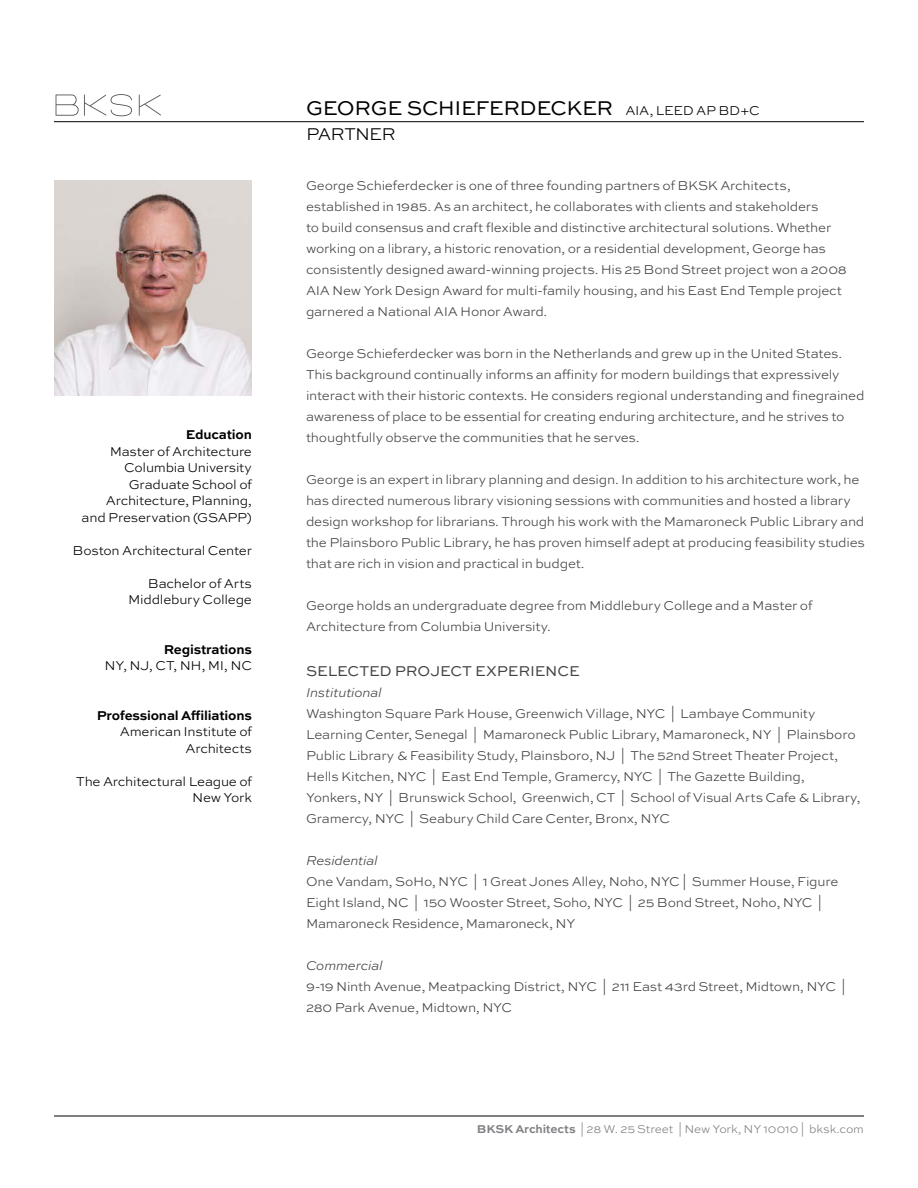
<style>
.page{position:relative;width:918px;height:1188px;background:#fff}
.page>*{position:absolute;margin:0;border:0;box-sizing:border-box;transform-origin:0 0}
.t1{font:21px "Sweet Sans";letter-spacing:-.02em;color:#000}
.t2{font:300 18px "Sweet Sans";letter-spacing:-.04em;color:#000}
.t3{font:15px "Sweet Sans SC";letter-spacing:-.01em;color:#404244}
.t4{font:300 13.5px/21px "Sweet Sans";letter-spacing:-.02em;color:#404244}
.t5{font:300 13.5px/16.5px "Sweet Sans";letter-spacing:-.02em;color:#000;text-align:right}
.t6{font:700 13.5px "Sweet Sans";letter-spacing:-.015em;color:#000}
.t7{font:italic 300 13.5px "Sweet Sans";letter-spacing:-.015em;color:#404244}
.t8{font:300 12px "Sweet Sans";letter-spacing:-.01em;color:#808285}
.s1{font-weight:300;font-size:13.5px}
.s2{font-weight:700}
</style>
<div class="page">
<hr style="left:54px;top:121px;width:810px;height:1px;background:#000">
<svg style="left:56px;top:94px;width:76px;height:22px"></svg>
<svg style="left:139px;top:95px;width:22px;height:21px"></svg>
<hr style="left:54px;top:1116px;width:810px;height:1px;background:#000">
<img style="left:54px;top:180px;width:198px;height:216px">
<p class="t6" style="left:186px;top:427px;width:68px">Education</p>
<p class="t5" style="left:82px;top:444px;width:172px">Master of Architecture<br>Columbia University<br>Graduate School of<br>Architecture, Planning, and Preservation (GSAPP)</p>
<p class="t5" style="left:73px;top:543px;width:181px">Boston Architectural Center</p>
<p class="t5" style="left:128px;top:576px;width:125px">Bachelor of Arts<br>Middlebury College</p>
<p class="t6" style="left:164px;top:642px;width:90px">Registrations</p>
<p class="t5" style="left:104px;top:658px;width:149px">NY, NJ, CT, NH, MI, NC</p>
<p class="t6" style="left:97px;top:708px;width:157px">Professional Affiliations</p>
<p class="t5" style="left:120px;top:724px;width:134px">American Institute of<br>Architects</p>
<p class="t5" style="left:76px;top:774px;width:177px">The Architectural League of<br>New York</p>
<h1 class="t1" style="left:306px;top:96px;width:455px">GEORGE SCHIEFERDECKER <span class="s1">AIA, LEED AP BD+C</span></h1>
<h2 class="t2" style="left:306px;top:124px;width:91px">PARTNER</h2>
<p class="t4" style="left:306px;top:176px;width:542px">George Schieferdecker is one of three founding partners of BKSK Architects, established in 1985. As an architect, he collaborates with clients and stakeholders<br>to build consensus and craft flexible and distinctive architectural solutions. Whether working on a library, a historic renovation, or a residential development, George has consistently designed award-winning projects. His 25 Bond Street project won a 2008<br>AIA New York Design Award for multi-family housing, and his East End Temple project garnered a National AIA Honor Award.</p>
<p class="t4" style="left:306px;top:344px;width:560px">George Schieferdecker was born in the Netherlands and grew up in the United States.<br>This background continually informs an affinity for modern buildings that expressively interact with their historic contexts. He considers regional understanding and finegrained awareness of place to be essential for creating enduring architecture, and he strives to thoughtfully observe the communities that he serves.</p>
<p class="t4" style="left:306px;top:470px;width:560px">George is an expert in library planning and design. In addition to his architecture work, he has directed numerous library visioning sessions with communities and hosted a library design workshop for librarians. Through his work with the Mamaroneck Public Library and the Plainsboro Public Library, he has proven himself adept at producing feasibility studies that are rich in vision and practical in budget.</p>
<p class="t4" style="left:306px;top:596px;width:508px">George holds an undergraduate degree from Middlebury College and a Master of<br>Architecture from Columbia University.</p>
<p class="t3" style="left:306px;top:663px;width:275px">SELECTED PROJECT EXPERIENCE</p>
<p class="t7" style="left:306px;top:685px;width:77px">Institutional</p>
<p class="t4" style="left:306px;top:704px;width:556px">Washington Square Park House, Greenwich Village, NYC | Lambaye Community Learning Center, Senegal | Mamaroneck Public Library, Mamaroneck, NY | Plainsboro Public Library &amp; Feasibility Study, Plainsboro, NJ | The 52nd Street Theater Project, Hells Kitchen, NYC | East End Temple, Gramercy, NYC | The Gazette Building, Yonkers, NY | Brunswick School, Greenwich, CT | School of Visual Arts Cafe &amp; Library, Gramercy, NYC | Seabury Child Care Center, Bronx, NYC</p>
<p class="t7" style="left:306px;top:853px;width:73px">Residential</p>
<p class="t4" style="left:306px;top:872px;width:534px">One Vandam, SoHo, NYC | 1 Great Jones Alley, Noho, NYC | Summer House, Figure<br>Eight Island, NC | 150 Wooster Street, Soho, NYC | 25 Bond Street, Noho, NYC |<br>Mamaroneck Residence, Mamaroneck, NY</p>
<p class="t7" style="left:306px;top:958px;width:78px">Commercial</p>
<p class="t4" style="left:306px;top:977px;width:541px">9-19 Ninth Avenue, Meatpacking District, NYC | 211 East 43rd Street, Midtown, NYC |<br>280 Park Avenue, Midtown, NYC</p>
<p class="t8" style="left:477px;top:1123px;width:389px"><span class="s2">BKSK Architects</span> | 28 W. 25 Street | New York, NY 10010 | bksk.com</p>
</div>
